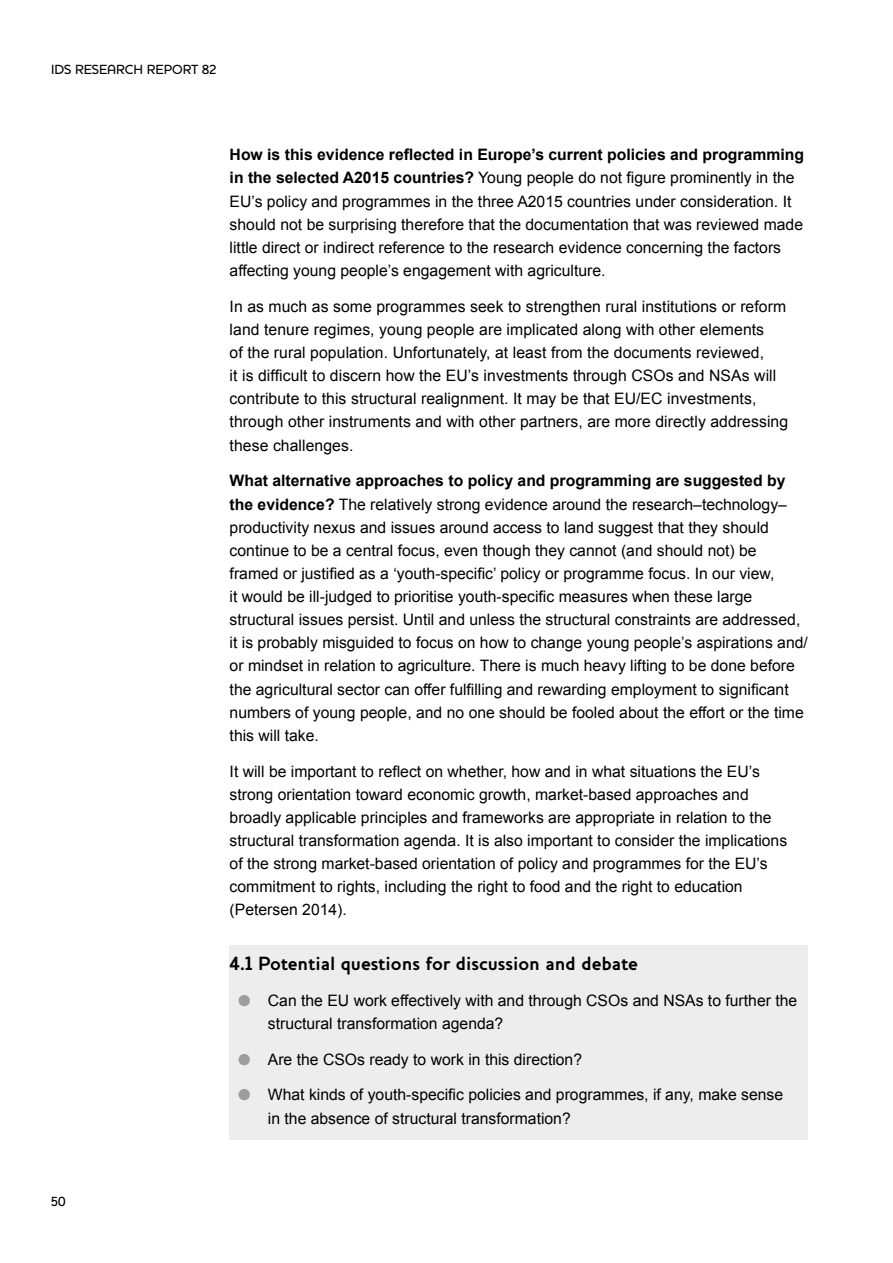
<style>
.page{position:relative;width:893px;height:1263px;background:#fff}
.page>*{position:absolute;margin:0;border:0;box-sizing:border-box;transform-origin:0 0}
.t1{font:700 19.5px "Houschka";color:#000}
.t2{font:15.75px/23.1px "Arial";color:#000}
.t3{font:500 13.5px "Houschka";color:#000}
.s1{font-weight:700}
.s2{color:#9d9d9c}
</style>
<div class="page">
<div style="left:230px;top:945px;width:578px;height:195px;background:#ededed"></div>
<p class="t3" style="left:51px;top:61px;width:167px">IDS RESEARCH REPORT 82</p>
<p class="t3" style="left:51px;top:1193px;width:16px">50</p>
<p class="t2" style="left:230px;top:143px;width:576px"><span class="s1">How is this evidence reflected in Europe’s current policies and programming in the selected A2015 countries?</span> Young people do not figure prominently in the EU’s policy and programmes in the three A2015 countries under consideration. It should not be surprising therefore that the documentation that was reviewed made little direct or indirect reference to the research evidence concerning the factors affecting young people’s engagement with agriculture.</p>
<p class="t2" style="left:230px;top:295px;width:560px">In as much as some programmes seek to strengthen rural institutions or reform land tenure regimes, young people are implicated along with other elements<br>of the rural population. Unfortunately, at least from the documents reviewed,<br>it is difficult to discern how the EU’s investments through CSOs and NSAs will contribute to this structural realignment. It may be that EU/EC investments, through other instruments and with other partners, are more directly addressing these challenges.</p>
<p class="t2" style="left:230px;top:469px;width:580px"><span class="s1">What alternative approaches to policy and programming are suggested by the evidence?</span> The relatively strong evidence around the research–technology– productivity nexus and issues around access to land suggest that they should continue to be a central focus, even though they cannot (and should not) be framed or justified as a ‘youth-specific’ policy or programme focus. In our view,<br>it would be ill-judged to prioritise youth-specific measures when these large structural issues persist. Until and unless the structural constraints are addressed, it is probably misguided to focus on how to change young people’s aspirations and/ or mindset in relation to agriculture. There is much heavy lifting to be done before the agricultural sector can offer fulfilling and rewarding employment to significant numbers of young people, and no one should be fooled about the effort or the time this will take.</p>
<p class="t2" style="left:230px;top:760px;width:559px">It will be important to reflect on whether, how and in what situations the EU’s strong orientation toward economic growth, market-based approaches and broadly applicable principles and frameworks are appropriate in relation to the structural transformation agenda. It is also important to consider the implications of the strong market-based orientation of policy and programmes for the EU’s commitment to rights, including the right to food and the right to education (Petersen 2014).</p>
<p class="t1" style="left:230px;top:951px;width:410px">4.1 Potential questions for discussion and debate</p>
<p class="t2" style="left:268px;top:989px;width:531px;text-indent:-30px"><span class="s2">●</span> Can the EU work effectively with and through CSOs and NSAs to further the structural transformation agenda?</p>
<p class="t2" style="left:238px;top:1048px;width:346px"><span class="s2">●</span> Are the CSOs ready to work in this direction?</p>
<p class="t2" style="left:268px;top:1083px;width:517px;text-indent:-30px"><span class="s2">●</span> What kinds of youth-specific policies and programmes, if any, make sense in the absence of structural transformation?</p>
</div>
